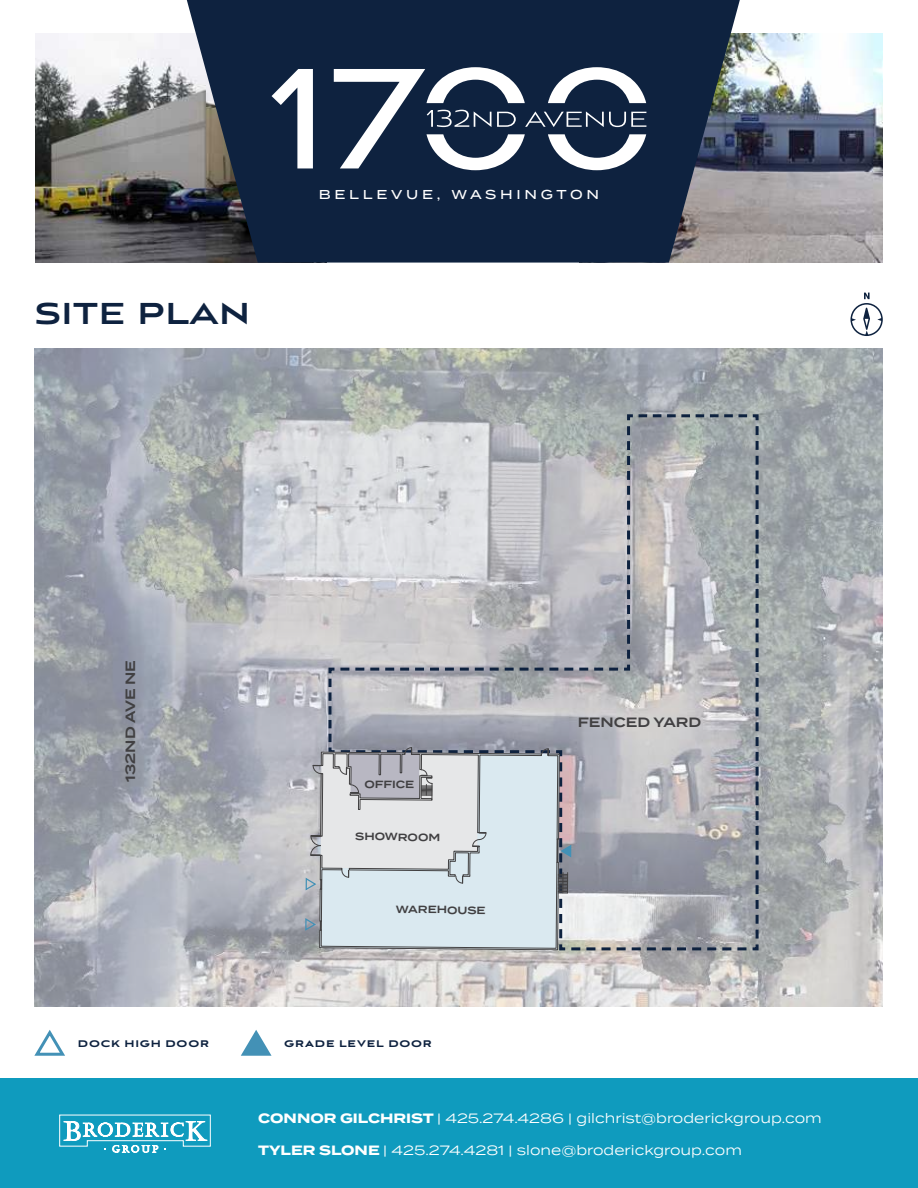
<style>
.page{position:relative;width:918px;height:1188px;background:#fff}
.page>*{position:absolute;margin:0;border:0;box-sizing:border-box;transform-origin:0 0}
.t1{font:700 42px "Aviano Sans";color:#0e223f}
.t2{font:13.5px "Termina";color:#fff}
.t3{font:600 13.5px "Termina";color:#414042}
.t4{font:500 12.9px "Termina";letter-spacing:.29em;color:#fff}
.t5{font:900 12px "Aviano Sans";letter-spacing:.065em;color:#0e223f}
.t6{font:600 10.5px "Termina";color:#414042}
.s1{font-weight:700}
</style>
<div class="page">
<div style="left:0;top:1078px;width:918px;height:110px;background:#0f9bbe"></div>
<svg style="left:59px;top:1115px;width:152px;height:37px"></svg>
<img style="left:35px;top:34px;width:152px;height:229px">
<img style="left:740px;top:34px;width:143px;height:229px">
<svg style="left:187px;top:0;width:553px;height:263px;background:#203048"></svg>
<svg style="left:272px;top:69px;width:41px;height:99px"></svg>
<svg style="left:334px;top:67px;width:312px;height:103px"></svg>
<svg style="left:34px;top:1030px;width:31px;height:26px"></svg>
<svg style="left:241px;top:1030px;width:31px;height:26px"></svg>
<img style="left:34px;top:348px;width:849px;height:659px">
<svg style="left:327px;top:413px;width:433px;height:539px;background:#949b9f"></svg>
<svg style="left:305px;top:423px;width:442px;height:565px;background:#bfc1c5"></svg>
<svg style="left:850px;top:293px;width:33px;height:43px"></svg>
<h1 class="t1" style="left:34px;top:292px;width:218px">site plan</h1>
<p class="t4" style="left:319px;top:185px;width:282px">BELLEVUE, WASHINGTON</p>
<p class="t3" style="left:120px;top:782px;width:123px;rotate:-90deg">132ND AVE NE</p>
<p class="t6" style="left:365px;top:776px;width:51px;rotate:1deg">OFFICE</p>
<p class="t6" style="left:356px;top:828px;width:86px;rotate:1deg">SHOWROOM</p>
<p class="t6" style="left:396px;top:901px;width:91px;rotate:1deg">WAREHOUSE</p>
<p class="t3" style="left:578px;top:712px;width:125px">FENCED YARD</p>
<p class="t5" style="left:78px;top:1038px;width:133px">DOCK HIGH DOOR</p>
<p class="t5" style="left:284px;top:1038px;width:149px">GRADE LEVEL DOOR</p>
<p class="t2" style="left:258px;top:1108px;width:565px"><span class="s1">CONNOR GILCHRIST</span> | 425.274.4286 | gilchrist@broderickgroup.com</p>
<p class="t2" style="left:258px;top:1140px;width:485px"><span class="s1">TYLER SLONE</span> | 425.274.4281 | slone@broderickgroup.com</p>
</div>
